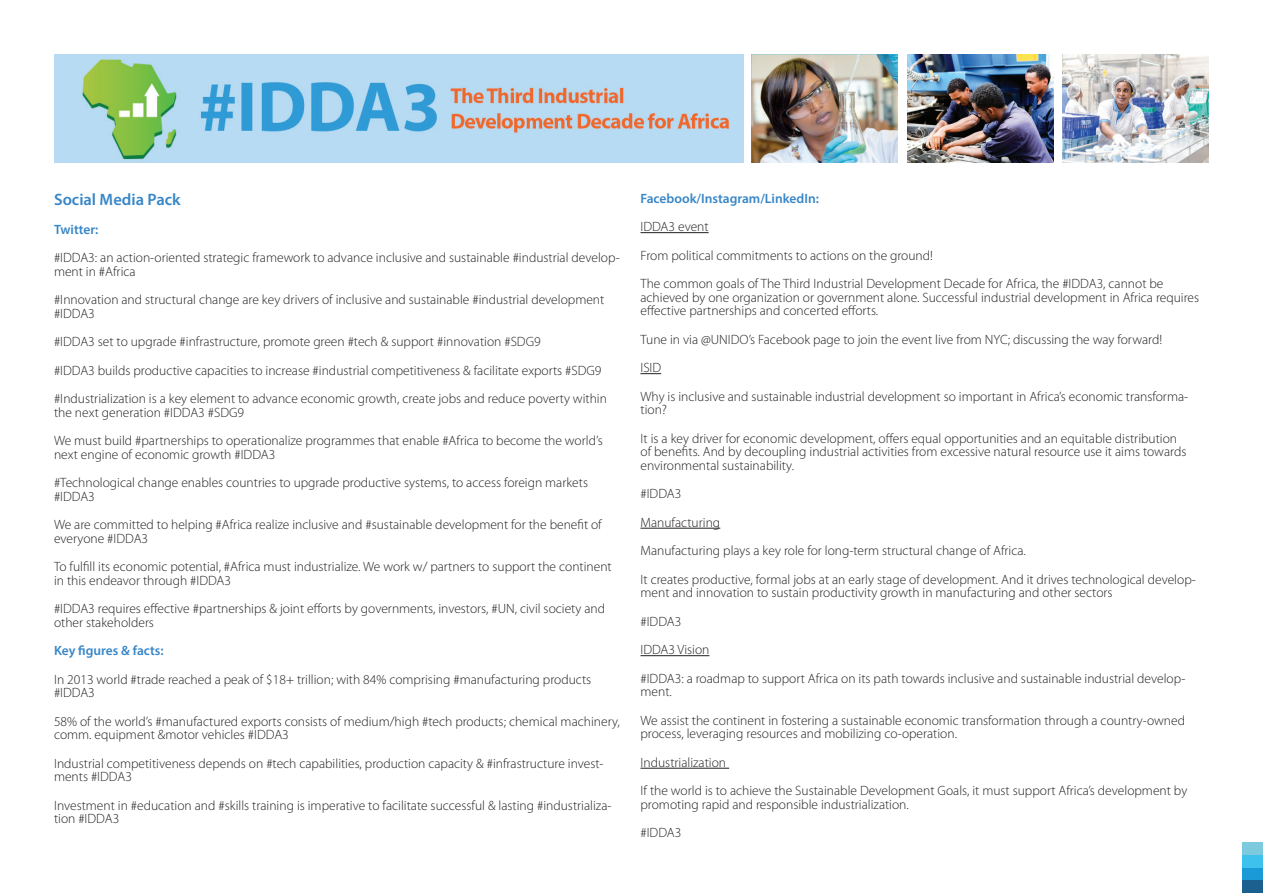
<style>
.page{position:relative;width:1263px;height:893px;background:#fff}
.page>*{position:absolute;margin:0;border:0;box-sizing:border-box;transform-origin:0 0}
.t1{font:600 16.5px "Myriad Pro";color:#3786c7}
.t2{font:300 13.5px/28.5px "Myriad Pro";color:#231f20}
.t3{font:600 13.5px "Myriad Pro";color:#3786c7}
</style>
<div class="page">
<img style="left:54px;top:54px;width:689px;height:108px">
<img style="left:752px;top:54px;width:146px;height:108px">
<img style="left:907px;top:54px;width:146px;height:108px">
<img style="left:1063px;top:54px;width:146px;height:108px">
<div style="left:1243px;top:843px;width:20px;height:12px;background:#7dcadf"></div>
<div style="left:1243px;top:855px;width:20px;height:13px;background:#3fc1ee"></div>
<div style="left:1243px;top:868px;width:20px;height:12px;background:#1a9bd7"></div>
<div style="left:1243px;top:880px;width:20px;height:13px;background:#1b608e"></div>
<hr style="left:640px;top:232px;width:69px;height:1px;background:#231f20">
<svg style="left:640px;top:373px;width:21px;height:1px"></svg>
<hr style="left:640px;top:528px;width:80px;height:1px;background:#231f20">
<hr style="left:640px;top:655px;width:69px;height:1px;background:#231f20">
<hr style="left:640px;top:768px;width:89px;height:1px;background:#231f20">
<p class="t1" style="left:54px;top:189px;width:128px">Social Media Pack</p>
<p class="t3" style="left:54px;top:220px;width:46px">Twitter:</p>
<p class="t2" style="left:54px;top:251px;width:567px;line-height:13.5px">#IDDA3: an action-oriented strategic framework to advance inclusive and sustainable #industrial develop&shy;ment in #Africa</p>
<p class="t2" style="left:54px;top:293px;width:552px;line-height:13.5px">#Innovation and structural change are key drivers of inclusive and sustainable #industrial development #IDDA3</p>
<p class="t2" style="left:54px;top:327px;width:554px">#IDDA3 set to upgrade #infrastructure, promote green #tech &amp; support #innovation #SDG9<br>#IDDA3 builds productive capacities to increase #industrial competitiveness &amp; facilitate exports #SDG9 #Industrialization is a key element to advance economic growth, create jobs and reduce poverty within</p>
<p class="t2" style="left:54px;top:398px;width:550px">the next generation #IDDA3 #SDG9<br>We must build #partnerships to operationalize programmes that enable #Africa to become the world’s</p>
<p class="t2" style="left:54px;top:440px;width:536px">next engine of economic growth #IDDA3<br>#Technological change enables countries to upgrade productive systems, to access foreign markets</p>
<p class="t2" style="left:54px;top:482px;width:549px">#IDDA3<br>We are committed to helping #Africa realize inclusive and #sustainable development for the benefit of</p>
<p class="t2" style="left:54px;top:524px;width:559px">everyone #IDDA3<br>To fulfill its economic potential, #Africa must industrialize. We work w/ partners to support the continent</p>
<p class="t2" style="left:54px;top:566px;width:553px">in this endeavor through #IDDA3<br>#IDDA3 requires effective #partnerships &amp; joint efforts by governments, investors, #UN, civil society and</p>
<p class="t2" style="left:54px;top:608px;width:102px">other stakeholders</p>
<p class="t3" style="left:54px;top:642px;width:111px">Key figures &amp; facts:</p>
<p class="t2" style="left:54px;top:672px;width:539px;line-height:13.5px">In 2013 world #trade reached a peak of $18+ trillion; with 84% comprising #manufacturing products #IDDA3</p>
<p class="t2" style="left:54px;top:714px;width:567px;line-height:13.5px">58% of the world’s #manufactured exports consists of medium/high #tech products; chemical machinery, comm. equipment &amp;motor vehicles #IDDA3</p>
<p class="t2" style="left:54px;top:756px;width:551px;line-height:13.5px">Industrial competitiveness depends on #tech capabilities, production capacity &amp; #infrastructure invest&shy;ments #IDDA3</p>
<p class="t2" style="left:54px;top:798px;width:559px;line-height:13.5px">Investment in #education and #skills training is imperative to facilitate successful &amp; lasting #industrializa&shy;tion #IDDA3</p>
<p class="t3" style="left:640px;top:190px;width:180px">Facebook/Instagram/LinkedIn:</p>
<p class="t2" style="left:640px;top:212px;width:524px">IDDA3 event<br>From political commitments to actions on the ground!<br>The common goals of The Third Industrial Development Decade for Africa, the #IDDA3, cannot be</p>
<p class="t2" style="left:640px;top:290px;width:560px;line-height:13.5px">achieved by one organization or government alone. Successful industrial development in Africa requires effective partnerships and concerted efforts.</p>
<p class="t2" style="left:640px;top:325px;width:549px">Tune in via @UNIDO’s Facebook page to join the event live from NYC; discussing the way forward!<br>ISID<br>Why is inclusive and sustainable industrial development so important in Africa’s economic transforma-</p>
<p class="t2" style="left:640px;top:395px;width:538px">tion?<br>It is a key driver for economic development, offers equal opportunities and an equitable distribution</p>
<p class="t2" style="left:640px;top:445px;width:547px;line-height:13.5px">of benefits. And by decoupling industrial activities from excessive natural resource use it aims towards environmental sustainability.</p>
<p class="t2" style="left:640px;top:479px;width:557px">#IDDA3<br>Manufacturing<br>Manufacturing plays a key role for long-term structural change of Africa.<br>It creates productive, formal jobs at an early stage of development. And it drives technological develop-</p>
<p class="t2" style="left:640px;top:578px;width:546px">ment and innovation to sustain productivity growth in manufacturing and other sectors<br>#IDDA3<br>IDDA3 Vision<br>#IDDA3: a roadmap to support Africa on its path towards inclusive and sustainable industrial develop-</p>
<p class="t2" style="left:640px;top:677px;width:546px">ment.<br>We assist the continent in fostering a sustainable economic transformation through a country-owned</p>
<p class="t2" style="left:640px;top:719px;width:548px">process, leveraging resources and mobilizing co-operation.<br>Industrialization<br>If the world is to achieve the Sustainable Development Goals, it must support Africa’s development by</p>
<p class="t2" style="left:640px;top:790px;width:270px">promoting rapid and responsible industrialization. #IDDA3</p>
</div>
